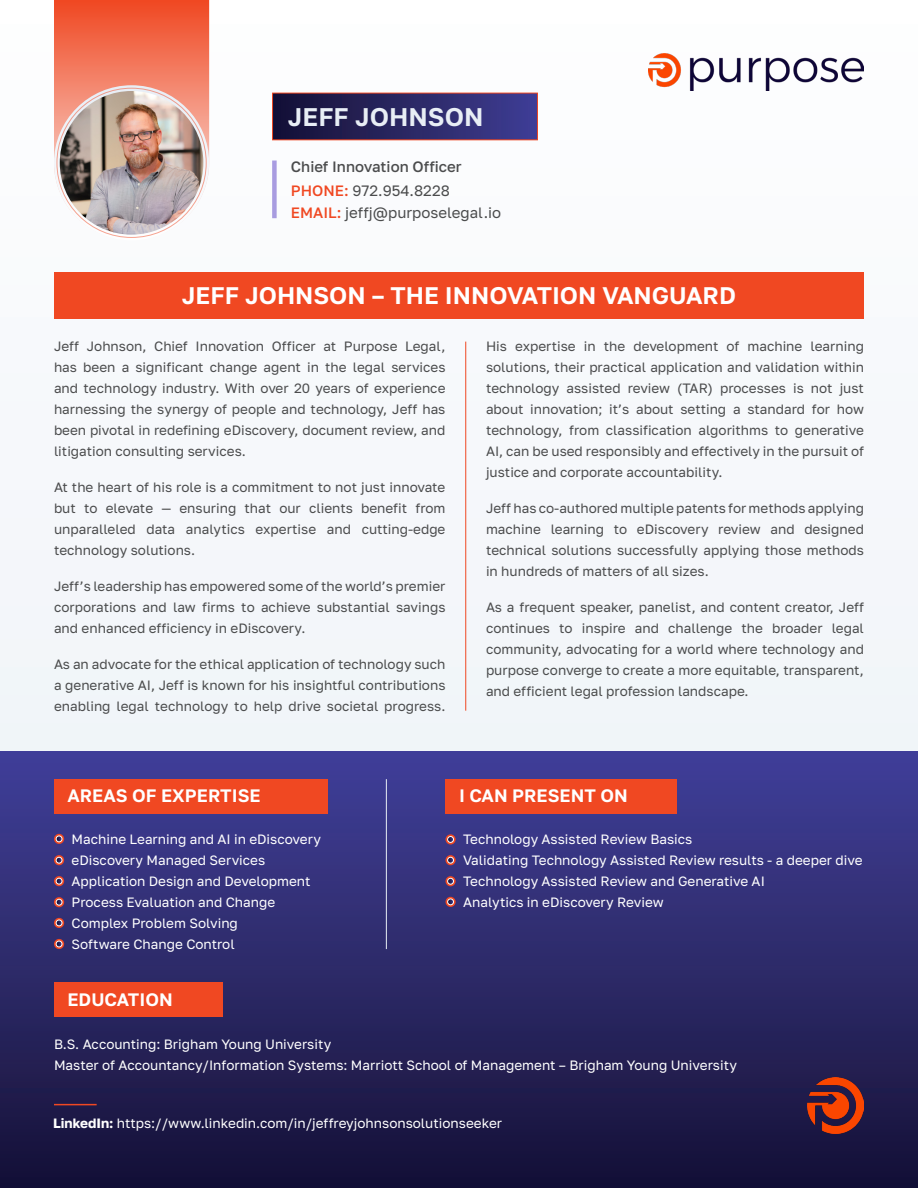
<style>
.page{position:relative;width:918px;height:1188px;background:#f6f8fb}
.page>*{position:absolute;margin:0;border:0;box-sizing:border-box;transform-origin:0 0}
.t1{font:600 25.5px "Golos Text";color:#e8eef5}
.t2{font:600 24px "Golos Text";color:#fff}
.t3{font:600 18px "Golos Text";color:#fff}
.t4{font:15px "Golos Text";color:#4b4c4d}
.t5{font:500 15px "Golos Text";color:#4b4c4d}
.t6{font:13.5px/21px "Golos Text";color:#4b4c4d;text-align:justify}
.t7{font:13.5px "Golos Text";color:#fff}
.s1{font-weight:500;color:#f04822}
.s2{font-weight:700}
</style>
<div class="page">
<img style="left:649px;top:54px;width:215px;height:37px">
<div style="left:0;top:752px;width:918px;height:436px;background:linear-gradient(to bottom,#42409a,#161136)"></div>
<div style="left:54px;top:272px;width:810px;height:46px;background:#f04822"></div>
<svg style="left:54px;top:0;width:155px;height:192px;background:#f26f51"></svg>
<svg style="left:54px;top:85px;width:155px;height:155px"></svg>
<img style="left:60px;top:91px;width:143px;height:144px;border-radius:72px">
<svg style="left:272px;top:92px;width:266px;height:49px;background:#382d64"></svg>
<div style="left:272px;top:161px;width:5px;height:57px;background:#a99ce0"></div>
<img style="left:808px;top:1078px;width:56px;height:56px">
<hr style="left:465px;top:342px;width:1px;height:369px;background:#f04822">
<div style="left:54px;top:983px;width:168px;height:34px;background:#f04822"></div>
<div style="left:54px;top:779px;width:273px;height:34px;background:#f04822"></div>
<svg style="left:54px;top:834px;width:10px;height:10px"></svg>
<svg style="left:56px;top:836px;width:6px;height:6px"></svg>
<svg style="left:54px;top:855px;width:10px;height:10px"></svg>
<svg style="left:56px;top:857px;width:6px;height:6px"></svg>
<div style="left:56px;top:857px;width:6px;height:7px;border:1px solid #fff;border-radius:50%"></div>
<svg style="left:54px;top:876px;width:10px;height:10px"></svg>
<svg style="left:56px;top:878px;width:6px;height:6px"></svg>
<svg style="left:54px;top:897px;width:10px;height:10px"></svg>
<svg style="left:56px;top:899px;width:6px;height:6px"></svg>
<div style="left:56px;top:899px;width:6px;height:7px;border:1px solid #fff;border-radius:50%"></div>
<svg style="left:54px;top:918px;width:10px;height:10px"></svg>
<svg style="left:56px;top:920px;width:6px;height:6px"></svg>
<svg style="left:54px;top:939px;width:10px;height:10px"></svg>
<svg style="left:56px;top:941px;width:6px;height:6px"></svg>
<div style="left:446px;top:779px;width:231px;height:34px;background:#f04822"></div>
<svg style="left:446px;top:834px;width:10px;height:11px"></svg>
<div style="left:447px;top:836px;width:7px;height:7px;border:1px solid #fff;border-radius:50%"></div>
<svg style="left:446px;top:855px;width:10px;height:10px"></svg>
<svg style="left:448px;top:857px;width:6px;height:6px"></svg>
<div style="left:447px;top:857px;width:7px;height:7px;border:1px solid #fff;border-radius:50%"></div>
<svg style="left:446px;top:876px;width:10px;height:10px"></svg>
<svg style="left:448px;top:878px;width:6px;height:6px"></svg>
<div style="left:447px;top:878px;width:7px;height:7px;border:1px solid #fff;border-radius:50%"></div>
<svg style="left:446px;top:897px;width:10px;height:10px"></svg>
<svg style="left:448px;top:899px;width:6px;height:6px"></svg>
<div style="left:447px;top:899px;width:7px;height:6px;border:1px solid #fff;border-radius:50%"></div>
<hr style="left:386px;top:779px;width:1px;height:170px;background:#e8eef5">
<hr style="left:54px;top:1104px;width:43px;height:1px;background:#f04822">
<p class="t1" style="left:288px;top:101px;width:197px">JEFF JOHNSON</p>
<p class="t5" style="left:291px;top:157px;width:172px">Chief Innovation Officer</p>
<p class="t4" style="left:291px;top:181px;width:160px"><span class="s1">PHONE:</span> 972.954.8228</p>
<p class="t4" style="left:291px;top:204px;width:212px"><span class="s1">EMAIL:</span> jeffj@purposelegal.io</p>
<p class="t2" style="left:182px;top:281px;width:556px">JEFF JOHNSON – THE INNOVATION VANGUARD</p>
<p class="t6" style="left:54px;top:335px;width:393px">Jeff Johnson, Chief Innovation Officer at Purpose Legal, has been a significant change agent in the legal services and technology industry. With over 20 years of experience harnessing the synergy of people and technology, Jeff has been pivotal in redefining eDiscovery, document review, and litigation consulting services.</p>
<p class="t6" style="left:54px;top:476px;width:393px">At the heart of his role is a commitment to not just innovate but to elevate — ensuring that our clients benefit from unparalleled data analytics expertise and cutting-edge technology solutions.</p>
<p class="t6" style="left:54px;top:575px;width:393px">Jeff’s leadership has empowered some of the world’s premier corporations and law firms to achieve substantial savings and enhanced efficiency in eDiscovery.</p>
<p class="t6" style="left:54px;top:653px;width:393px">As an advocate for the ethical application of technology such a generative AI, Jeff is known for his insightful contributions enabling legal technology to help drive societal progress.</p>
<p class="t6" style="left:486px;top:335px;width:380px">His expertise in the development of machine learning solutions, their practical application and validation within technology assisted review (TAR) processes is not just about innovation; it’s about setting a standard for how technology, from classification algorithms to generative AI, can be used responsibly and effectively in the pursuit of justice and corporate accountability.</p>
<p class="t6" style="left:486px;top:497px;width:380px">Jeff has co-authored multiple patents for methods applying machine learning to eDiscovery review and designed technical solutions successfully applying those methods in hundreds of matters of all sizes.</p>
<p class="t6" style="left:486px;top:596px;width:380px">As a frequent speaker, panelist, and content creator, Jeff continues to inspire and challenge the broader legal community, advocating for a world where technology and purpose converge to create a more equitable, transparent, and efficient legal profession landscape.</p>
<p class="t3" style="left:68px;top:785px;width:195px">AREAS OF EXPERTISE</p>
<p class="t7" style="left:72px;top:831px;width:251px">Machine Learning and AI in eDiscovery</p>
<p class="t7" style="left:72px;top:852px;width:195px">eDiscovery Managed Services</p>
<p class="t7" style="left:72px;top:873px;width:240px">Application Design and Development</p>
<p class="t7" style="left:72px;top:894px;width:205px">Process Evaluation and Change</p>
<p class="t7" style="left:72px;top:915px;width:168px">Complex Problem Solving</p>
<p class="t7" style="left:72px;top:936px;width:165px">Software Change Control</p>
<p class="t3" style="left:459px;top:785px;width:170px">I CAN PRESENT ON</p>
<p class="t7" style="left:463px;top:831px;width:231px">Technology Assisted Review Basics</p>
<p class="t7" style="left:463px;top:852px;width:401px">Validating Technology Assisted Review results - a deeper dive</p>
<p class="t7" style="left:463px;top:873px;width:303px">Technology Assisted Review and Generative AI</p>
<p class="t7" style="left:463px;top:894px;width:202px">Analytics in eDiscovery Review</p>
<p class="t3" style="left:68px;top:989px;width:107px">EDUCATION</p>
<p class="t7" style="left:54px;top:1036px;width:279px">B.S. Accounting: Brigham Young University</p>
<p class="t7" style="left:54px;top:1057px;width:684px">Master of Accountancy/Information Systems: Marriott School of Management – Brigham Young University</p>
<p class="t7" style="left:53px;top:1115px;width:451px"><span class="s2">LinkedIn:</span> https://www.linkedin.com/in/jeffreyjohnsonsolutionseeker</p>
</div>
